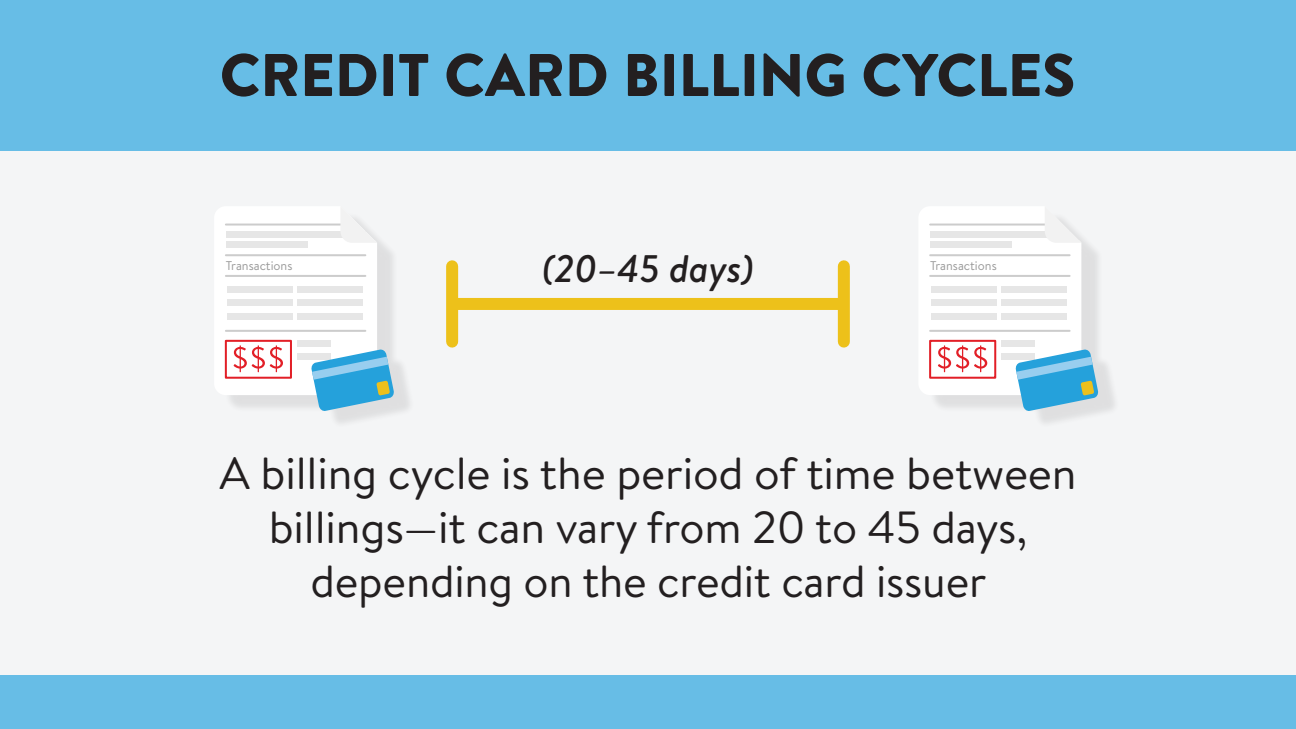
<style>
.page{position:relative;width:1296px;height:729px;background:#f4f5f6}
.page>*{position:absolute;margin:0;border:0;box-sizing:border-box;transform-origin:0 0}
.t1{font:900 60px "Brandon Text";color:#231f20}
.t2{font:45px/54px "Brandon Text";letter-spacing:-.005em;color:#231f20;text-align:center}
.t3{font:italic 500 38.4px "Brandon Text";color:#231f20}
.t4{font:12.6px "Brandon Text";color:#999}
</style>
<div class="page">
<div style="left:0;top:675px;width:1296px;height:54px;background:#67bde6"></div>
<div style="left:224px;top:213px;width:192px;height:215px;background:#231f20;opacity:.1"></div>
<svg style="left:215px;top:207px;width:179px;height:204px"></svg>
<div style="left:929px;top:213px;width:191px;height:215px;background:#231f20;opacity:.1"></div>
<svg style="left:919px;top:207px;width:180px;height:204px"></svg>
<div style="left:0;top:0;width:1296px;height:150px;background:#67bde6"></div>
<div style="left:458px;top:298px;width:380px;height:12px;background:#edc11a"></div>
<div style="left:446px;top:266px;width:12px;height:76px;background:#edc11a"></div>
<div style="left:838px;top:266px;width:12px;height:76px;background:#edc11a"></div>
<h1 class="t1" style="left:220px;top:33px;width:857px">CREDIT CARD BILLING CYCLES</h1>
<p class="t3" style="left:542px;top:242px;width:213px">(20–45 days)</p>
<p class="t4" style="left:226px;top:257px;width:68px">Transactions</p>
<p class="t4" style="left:930px;top:257px;width:68px">Transactions</p>
<p class="t2" style="left:219px;top:445px;width:859px">A billing cycle is the period of time between billings—it can vary from 20 to 45 days, depending on the credit card issuer</p>
</div>
